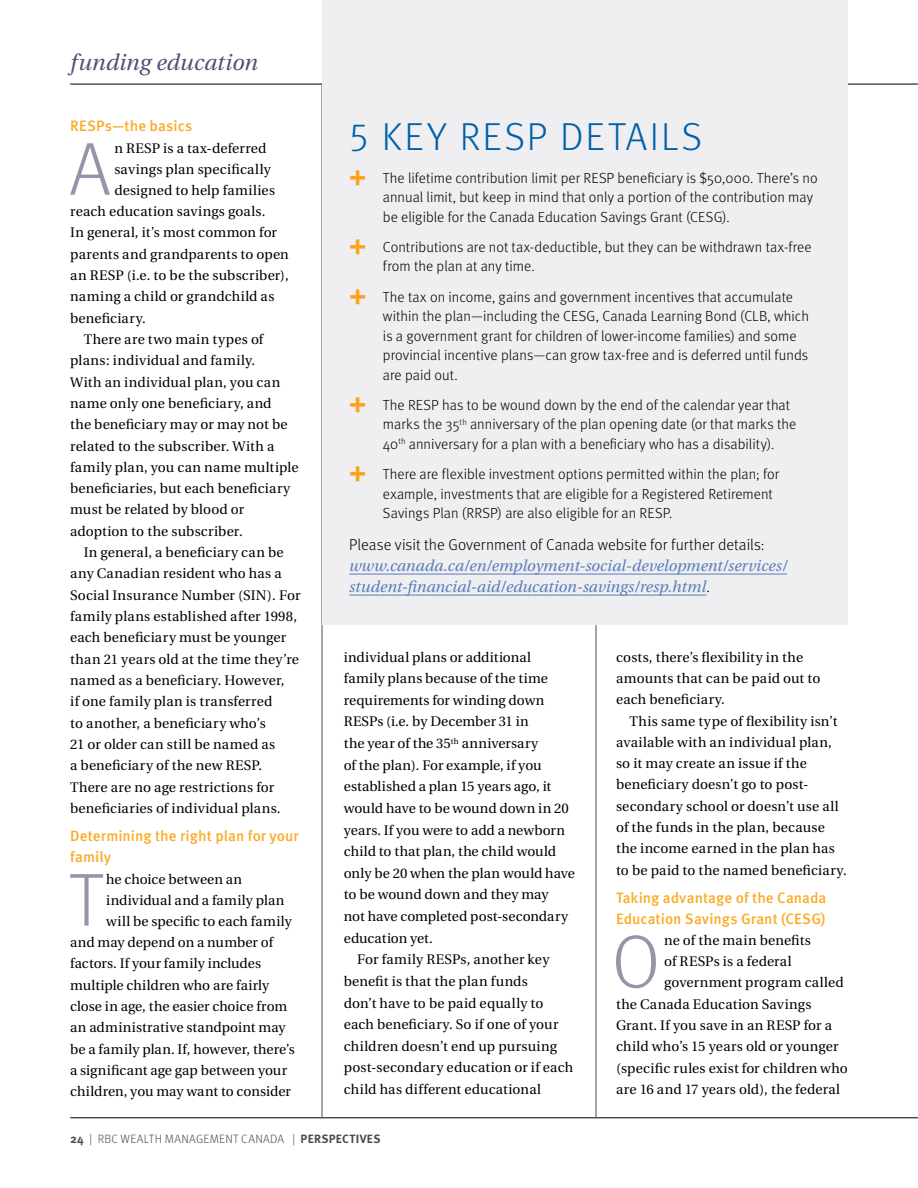
<style>
.page{position:relative;width:918px;height:1188px;background:#fff}
.page>*{position:absolute;margin:0;border:0;box-sizing:border-box;transform-origin:0 0}
.t1{font:300 75.15px "Meta OT";color:#9793aa}
.t2{font:300 39px "Meta OT";letter-spacing:.065em;color:#0060a9}
.t3{font:italic 22.5px "Utopia";letter-spacing:.005em;color:#4e5177}
.t4{font:italic 15.75px/21px "Utopia";letter-spacing:.005em;color:#577cba}
.t5{font:300 15.75px "Meta OT";color:#000}
.t6{font:500 15px/21.3px "Meta OT";letter-spacing:.005em;color:#fbaa26}
.t7{font:300 14.7px/19.5px "Meta OT";letter-spacing:.005em;color:#000}
.t8{font:13.8px/21.3px "Utopia";letter-spacing:.01em;color:#000}
.t9{font:300 12.15px "Meta OT";letter-spacing:.025em;color:#484f55}
.s1{font-weight:700;font-size:27px;color:#faa21b}
.s2{font-family:"Meta OT";font-weight:300;font-style:normal;color:#000}
.s3{font-weight:700}
.s4{font-weight:700;font-size:12px}
</style>
<div class="page">
<hr style="left:70px;top:1117px;width:848px;height:1px;background:#000">
<hr style="left:70px;top:84px;width:848px;height:1px;background:#000">
<hr style="left:322px;top:84px;width:1px;height:1034px;background:#484f55">
<hr style="left:596px;top:84px;width:1px;height:1034px;background:#484f55">
<div style="left:322px;top:0;width:526px;height:624px;background:#efeef1"></div>
<hr style="left:349px;top:574px;width:438px;height:1px;background:#577cba">
<hr style="left:349px;top:595px;width:358px;height:1px;background:#577cba">
<h3 class="t3" style="left:70px;top:50px;width:190px">funding education</h3>
<p class="t6" style="left:70px;top:116px;width:124px">RESPs—the basics</p>
<h1 class="t1" style="left:69px;top:125px;width:43px">A</h1>
<p class="t8" style="left:114px;top:138px;width:154px">n RESP is a tax-deferred</p>
<p class="t8" style="left:114px;top:159px;width:158px">savings plan specifically</p>
<p class="t8" style="left:114px;top:180px;width:162px">designed to help families</p>
<p class="t8" style="left:70px;top:201px;width:197px">reach education savings goals.</p>
<p class="t8" style="left:70px;top:222px;width:208px">In general, it’s most common for</p>
<p class="t8" style="left:70px;top:244px;width:220px">parents and grandparents to open</p>
<p class="t8" style="left:70px;top:265px;width:220px">an RESP (i.e. to be the subscriber),</p>
<p class="t8" style="left:70px;top:286px;width:206px">naming a child or grandchild as</p>
<p class="t8" style="left:70px;top:308px;width:77px">beneficiary.</p>
<p class="t8" style="left:84px;top:329px;width:181px">There are two main types of</p>
<p class="t8" style="left:70px;top:350px;width:187px">plans: individual and family.</p>
<p class="t8" style="left:70px;top:372px;width:212px">With an individual plan, you can</p>
<p class="t8" style="left:70px;top:393px;width:203px">name only one beneficiary, and</p>
<p class="t8" style="left:70px;top:414px;width:219px">the beneficiary may or may not be</p>
<p class="t8" style="left:70px;top:435px;width:206px">related to the subscriber. With a</p>
<p class="t8" style="left:70px;top:457px;width:230px">family plan, you can name multiple</p>
<p class="t8" style="left:70px;top:478px;width:222px">beneficiaries, but each beneficiary</p>
<p class="t8" style="left:70px;top:499px;width:176px">must be related by blood or</p>
<p class="t8" style="left:70px;top:521px;width:174px">adoption to the subscriber.</p>
<p class="t8" style="left:84px;top:542px;width:202px">In general, a beneficiary can be</p>
<p class="t8" style="left:70px;top:563px;width:213px">any Canadian resident who has a</p>
<p class="t8" style="left:70px;top:585px;width:232px">Social Insurance Number (SIN). For</p>
<p class="t8" style="left:70px;top:606px;width:228px">family plans established after 1998,</p>
<p class="t8" style="left:70px;top:627px;width:217px">each beneficiary must be younger</p>
<p class="t8" style="left:70px;top:649px;width:230px">than 21 years old at the time they’re</p>
<p class="t8" style="left:70px;top:670px;width:216px">named as a beneficiary. However,</p>
<p class="t8" style="left:70px;top:691px;width:204px">if one family plan is transferred</p>
<p class="t8" style="left:70px;top:713px;width:197px">to another, a beneficiary who’s</p>
<p class="t8" style="left:70px;top:734px;width:207px">21 or older can still be named as</p>
<p class="t8" style="left:70px;top:755px;width:193px">a beneficiary of the new RESP.</p>
<p class="t8" style="left:70px;top:776px;width:206px">There are no age restrictions for</p>
<p class="t8" style="left:70px;top:798px;width:212px">beneficiaries of individual plans.</p>
<p class="t6" style="left:70px;top:825px;width:230px">Determining the right plan for your family</p>
<h1 class="t1" style="left:69px;top:856px;width:35px">T</h1>
<p class="t8" style="left:106px;top:869px;width:137px">he choice between an</p>
<p class="t8" style="left:106px;top:890px;width:180px">individual and a family plan</p>
<p class="t8" style="left:106px;top:911px;width:187px">will be specific to each family</p>
<p class="t8" style="left:70px;top:932px;width:204px">and may depend on a number of</p>
<p class="t8" style="left:70px;top:953px;width:192px">factors. If your family includes</p>
<p class="t8" style="left:70px;top:975px;width:201px">multiple children who are fairly</p>
<p class="t8" style="left:70px;top:996px;width:219px">close in age, the easier choice from</p>
<p class="t8" style="left:70px;top:1017px;width:217px">an administrative standpoint may</p>
<p class="t8" style="left:70px;top:1038px;width:226px">be a family plan. If, however, there’s</p>
<p class="t8" style="left:70px;top:1060px;width:218px">a significant age gap between your</p>
<p class="t8" style="left:70px;top:1081px;width:222px">children, you may want to consider</p>
<h2 class="t2" style="left:349px;top:113px;width:354px">5 KEY RESP DETAILS</h2>
<p class="t7" style="left:383px;top:168px;width:436px;text-indent:-34px"><span class="s1">+</span> The lifetime contribution limit per RESP beneficiary is $50,000. There’s no annual limit, but keep in mind that only a portion of the contribution may be eligible for the Canada Education Savings Grant (CESG).</p>
<p class="t7" style="left:383px;top:237px;width:430px;text-indent:-34px"><span class="s1">+</span> Contributions are not tax-deductible, but they can be withdrawn tax-free from the plan at any time.</p>
<p class="t7" style="left:383px;top:287px;width:428px;text-indent:-34px"><span class="s1">+</span> The tax on income, gains and government incentives that accumulate within the plan—including the CESG, Canada Learning Bond (CLB, which is a government grant for children of lower-income families) and some provincial incentive plans—can grow tax-free and is deferred until funds are paid out.</p>
<p class="t7" style="left:383px;top:395px;width:415px;text-indent:-34px"><span class="s1">+</span> The RESP has to be wound down by the end of the calendar year that marks the 35<sup>th</sup> anniversary of the plan opening date (or that marks the<br>40<sup>th</sup> anniversary for a plan with a beneficiary who has a disability).</p>
<p class="t7" style="left:383px;top:465px;width:398px;text-indent:-34px"><span class="s1">+</span> There are flexible investment options permitted within the plan; for example, investments that are eligible for a Registered Retirement<br>Savings Plan (RRSP) are also eligible for an RESP.</p>
<p class="t5" style="left:349px;top:535px;width:417px">Please visit the Government of Canada website for further details:</p>
<p class="t4" style="left:349px;top:556px;width:439px">www.canada.ca/en/employment-social-development/services/ student-financial-aid/education-savings/resp.html<span class="s2">.</span></p>
<p class="t8" style="left:344px;top:647px;width:189px">individual plans or additional</p>
<p class="t8" style="left:344px;top:668px;width:206px">family plans because of the time</p>
<p class="t8" style="left:344px;top:690px;width:202px">requirements for winding down</p>
<p class="t8" style="left:344px;top:711px;width:186px">RESPs (i.e. by December 31 in</p>
<p class="t8" style="left:344px;top:733px;width:196px">the year of the 35<sup>th</sup> anniversary</p>
<p class="t8" style="left:344px;top:755px;width:199px">of the plan). For example, if you</p>
<p class="t8" style="left:344px;top:776px;width:209px">established a plan 15 years ago, it</p>
<p class="t8" style="left:344px;top:798px;width:227px">would have to be wound down in 20</p>
<p class="t8" style="left:344px;top:820px;width:223px">years. If you were to add a newborn</p>
<p class="t8" style="left:344px;top:841px;width:214px">child to that plan, the child would</p>
<p class="t8" style="left:344px;top:863px;width:233px">only be 20 when the plan would have</p>
<p class="t8" style="left:344px;top:884px;width:206px">to be wound down and they may</p>
<p class="t8" style="left:344px;top:906px;width:226px">not have completed post-secondary</p>
<p class="t8" style="left:344px;top:928px;width:91px">education yet.</p>
<p class="t8" style="left:357px;top:949px;width:194px">For family RESPs, another key</p>
<p class="t8" style="left:344px;top:971px;width:186px">benefit is that the plan funds</p>
<p class="t8" style="left:344px;top:992px;width:201px">don’t have to be paid equally to</p>
<p class="t8" style="left:344px;top:1014px;width:216px">each beneficiary. So if one of your</p>
<p class="t8" style="left:344px;top:1036px;width:215px">children doesn’t end up pursuing</p>
<p class="t8" style="left:344px;top:1057px;width:231px">post-secondary education or if each</p>
<p class="t8" style="left:344px;top:1079px;width:199px">child has different educational</p>
<p class="t8" style="left:616px;top:647px;width:206px">costs, there’s flexibility in the amounts that can be paid out to each beneficiary.</p>
<p class="t8" style="left:616px;top:710px;width:232px;text-indent:14px">This same type of flexibility isn’t available with an individual plan, so it may create an issue if the beneficiary doesn’t go to post&shy;secondary school or doesn’t use all of the funds in the plan, because the income earned in the plan has to be paid to the named beneficiary.</p>
<p class="t6" style="left:616px;top:887px;width:212px">Taking advantage of the Canada<br>Education Savings Grant (CESG)</p>
<h1 class="t1" style="left:612px;top:918px;width:50px">O</h1>
<p class="t8" style="left:664px;top:930px;width:148px">ne of the main benefits</p>
<p class="t8" style="left:664px;top:951px;width:129px">of RESPs is a federal</p>
<p class="t8" style="left:664px;top:972px;width:181px">government program called</p>
<p class="t8" style="left:616px;top:994px;width:197px">the Canada Education Savings</p>
<p class="t8" style="left:616px;top:1015px;width:217px">Grant. If you save in an RESP for a</p>
<p class="t8" style="left:616px;top:1036px;width:224px">child who’s 15 years old or younger</p>
<p class="t8" style="left:616px;top:1058px;width:233px">(specific rules exist for children who</p>
<p class="t8" style="left:616px;top:1079px;width:226px">are 16 and 17 years old), the federal</p>
<p class="t9" style="left:70px;top:1132px;width:312px"><span class="s3">24</span> | RBC WEALTH MANAGEMENT CANADA | <span class="s4">PERSPECTIVES</span></p>
</div>
